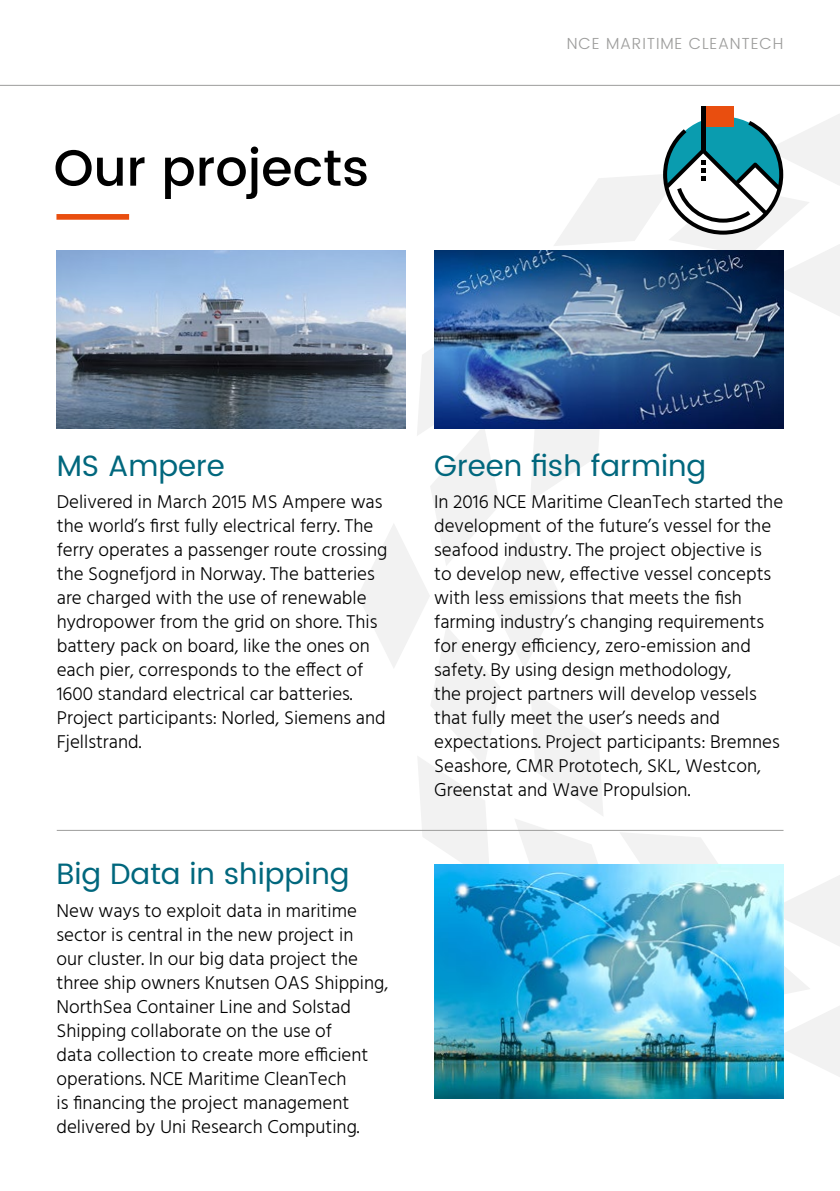
<style>
.page{position:relative;width:840px;height:1191px;background:#fff}
.page>*{position:absolute;margin:0;border:0;box-sizing:border-box;transform-origin:0 0}
.t1{font:500 50.8px "Poppins";color:#000}
.t2{font:29.4px "Poppins";color:#00677d}
.t3{font:300 19px/24px "Hind";color:#000}
.t4{font:300 16px "Poppins";letter-spacing:.05em;color:#9d9d9c}
</style>
<div class="page">
<hr style="left:0;top:85px;width:839px;height:1px;background:#9d9d9c">
<img style="left:57px;top:250px;width:300px;height:178px">
<div style="left:56px;top:214px;width:73px;height:6px;background:#e94e0f"></div>
<div style="left:702px;top:107px;width:30px;height:20px;background:#e94e0f"></div>
<svg style="left:701px;top:107px;width:3px;height:6px"></svg>
<svg style="left:357px;top:113px;width:482px;height:964px"></svg>
<img style="left:434px;top:864px;width:348px;height:234px">
<hr style="left:57px;top:830px;width:726px;height:1px;background:#9d9d9c">
<h1 class="t1" style="left:54px;top:130px;width:317px">Our projects</h1>
<p class="t4" style="left:566px;top:32px;width:218px">NCE MARITIME CLEANTECH</p>
<h2 class="t2" style="left:57px;top:444px;width:170px">MS Ampere</h2>
<p class="t3" style="left:57px;top:491px;width:332px">Delivered in March 2015 MS Ampere was the world’s first fully electrical ferry. The ferry operates a passenger route crossing the Sognefjord in Norway. The batteries are charged with the use of renewable hydropower from the grid on shore. This battery pack on board, like the ones on each pier, corresponds to the effect of 1600 standard electrical car batteries.<br>Project participants: Norled, Siemens and Fjellstrand.</p>
<h2 class="t2" style="left:56px;top:852px;width:294px">Big Data in shipping</h2>
<p class="t3" style="left:56px;top:899px;width:333px">New ways to exploit data in maritime sector is central in the new project in<br>our cluster. In our big data project the three ship owners Knutsen OAS Shipping, NorthSea Container Line and Solstad Shipping collaborate on the use of<br>data collection to create more efficient operations. NCE Maritime CleanTech<br>is financing the project management delivered by Uni Research Computing.</p>
<h2 class="t2" style="left:434px;top:444px;width:273px">Green fish farming</h2>
<p class="t3" style="left:434px;top:491px;width:350px">In 2016 NCE Maritime CleanTech started the development of the future’s vessel for the seafood industry. The project objective is to develop new, effective vessel concepts with less emissions that meets the fish farming industry’s changing requirements for energy efficiency, zero-emission and safety. By using design methodology,<br>the project partners will develop vessels that fully meet the user’s needs and expectations. Project participants: Bremnes Seashore, CMR Prototech, SKL, Westcon, Greenstat and Wave Propulsion.</p>
</div>
